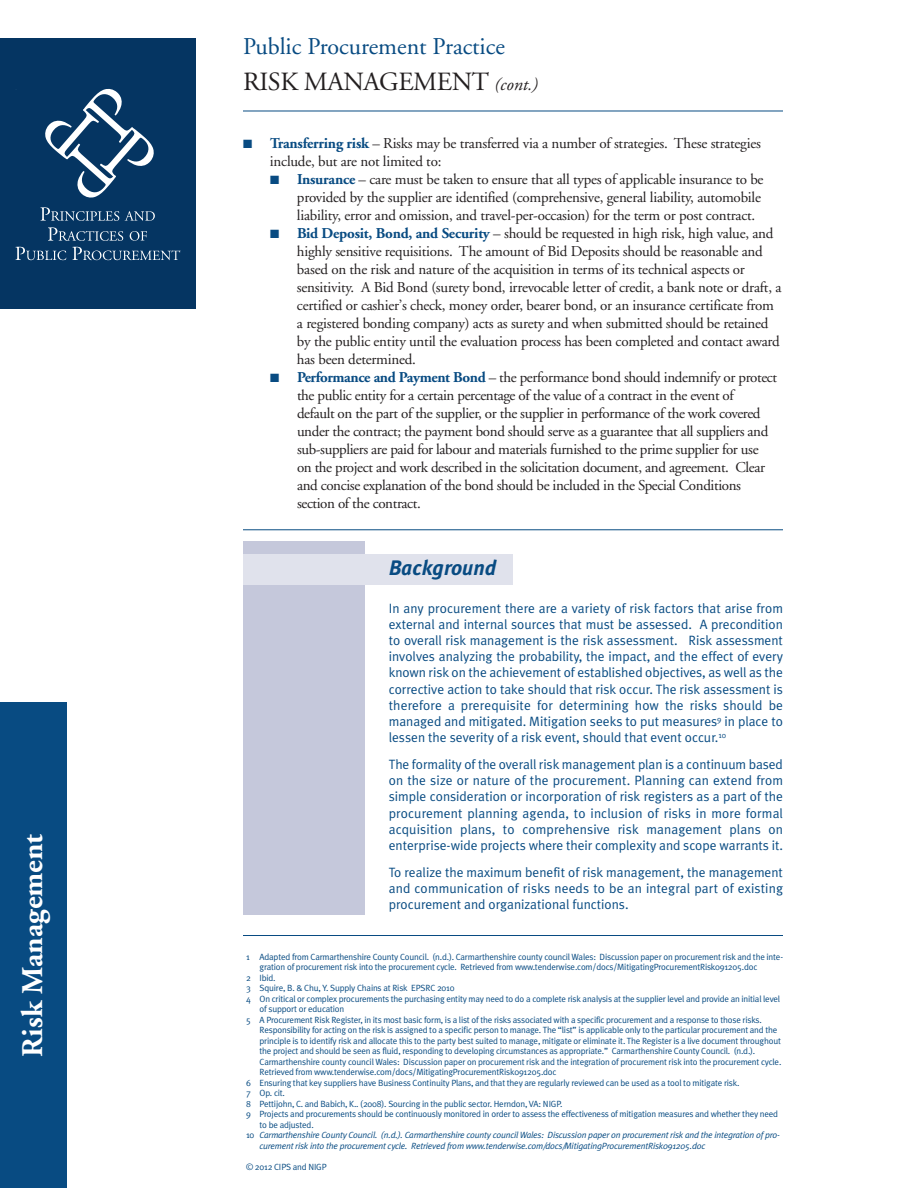
<style>
.page{position:relative;width:918px;height:1188px;background:#fff}
.page>*{position:absolute;margin:0;border:0;box-sizing:border-box;transform-origin:0 0}
.t1{font:700 30px "Adobe Garamond";color:#fff}
.t2{font:26.25px "Adobe Garamond";letter-spacing:-.015em;color:#231f20}
.t3{font:24px "Adobe Garamond";color:#084b82}
.t4{font:italic 700 21px "Meta Plus";color:#084b82}
.t5{font:italic 18px "Adobe Garamond";color:#231f20}
.t6{font:15px/18px "Adobe Garamond";letter-spacing:-.015em;color:#231f20}
.t7{font:13.5px/16.2px "Meta Plus Normal";color:#084b82;text-align:justify}
.t8{font:9px "Meta Plus Normal";letter-spacing:-.02em;color:#084b82}
.t9{font:italic 9px "Meta Plus Normal";letter-spacing:-.02em;color:#084b82}
.s1{color:#084b82}
.s2{font-weight:700;color:#084b82}
.s3{font-style:normal}
</style>
<div class="page">
<div style="left:243px;top:542px;width:121px;height:373px;background:#c5c8db"></div>
<div style="left:243px;top:555px;width:270px;height:30px;background:#e0e2ec"></div>
<hr style="left:243px;top:935px;width:540px;height:1px;background:#084b82">
<hr style="left:243px;top:529px;width:540px;height:1px;background:#084b82">
<div style="left:0;top:702px;width:67px;height:486px;background:#084b82"></div>
<div style="left:0;top:39px;width:196px;height:270px;background:#053562"></div>
<svg style="left:45px;top:89px;width:109px;height:109px"></svg>
<svg style="left:40px;top:207px;width:79px;height:14px"></svg>
<svg style="left:125px;top:211px;width:30px;height:10px"></svg>
<svg style="left:48px;top:227px;width:75px;height:14px"></svg>
<svg style="left:130px;top:231px;width:17px;height:10px"></svg>
<svg style="left:16px;top:247px;width:50px;height:13px"></svg>
<svg style="left:72px;top:247px;width:108px;height:13px"></svg>
<hr style="left:243px;top:111px;width:540px;height:1px;background:#084b82">
<h1 class="t1" style="left:21px;top:1057px;width:225px;rotate:-90deg">Risk Management</h1>
<h3 class="t3" style="left:243px;top:37px;width:263px">Public Procurement Practice</h3>
<h2 class="t2" style="left:243px;top:71px;width:248px">RISK MANAGEMENT</h2>
<h3 class="t5" style="left:494px;top:77px;width:45px">(cont.)</h3>
<h3 class="t6" style="left:270px;top:136px;width:492px;text-indent:-27px"><span class="s1">■</span> <span class="s2">Transferring risk</span> – Risks may be transferred via a number of strategies. These strategies include, but are not limited to:</h3>
<p class="t6" style="left:297px;top:172px;width:468px;text-indent:-27px"><span class="s1">■</span> <span class="s2">Insurance</span> – care must be taken to ensure that all types of applicable insurance to be provided by the supplier are identified (comprehensive, general liability, automobile liability, error and omission, and travel-per-occasion) for the term or post contract.</p>
<p class="t6" style="left:297px;top:226px;width:486px;text-indent:-27px"><span class="s1">■</span> <span class="s2">Bid Deposit, Bond, and Security</span> – should be requested in high risk, high value, and highly sensitive requisitions. The amount of Bid Deposits should be reasonable and based on the risk and nature of the acquisition in terms of its technical aspects or sensitivity. A Bid Bond (surety bond, irrevocable letter of credit, a bank note or draft, a certified or cashier’s check, money order, bearer bond, or an insurance certificate from a registered bonding company) acts as surety and when submitted should be retained by the public entity until the evaluation process has been completed and contact award has been determined.</p>
<p class="t6" style="left:297px;top:370px;width:482px;text-indent:-27px"><span class="s1">■</span> <span class="s2">Performance and Payment Bond</span> – the performance bond should indemnify or protect the public entity for a certain percentage of the value of a contract in the event of<br>default on the part of the supplier, or the supplier in performance of the work covered under the contract; the payment bond should serve as a guarantee that all suppliers and sub-suppliers are paid for labour and materials furnished to the prime supplier for use on the project and work described in the solicitation document, and agreement. Clear and concise explanation of the bond should be included in the Special Conditions section of the contract.</p>
<h3 class="t4" style="left:389px;top:556px;width:109px">Background</h3>
<p class="t7" style="left:389px;top:600px;width:396px">In any procurement there are a variety of risk factors that arise from external and internal sources that must be assessed. A precondition to overall risk management is the risk assessment. Risk assessment involves analyzing the probability, the impact, and the effect of every known risk on the achievement of established objectives, as well as the corrective action to take should that risk occur. The risk assessment is therefore a prerequisite for determining how the risks should be managed and mitigated. Mitigation seeks to put measures<sup>9</sup> in place to lessen the severity of a risk event, should that event occur.<sup>10</sup></p>
<p class="t7" style="left:389px;top:756px;width:396px">The formality of the overall risk management plan is a continuum based on the size or nature of the procurement. Planning can extend from simple consideration or incorporation of risk registers as a part of the procurement planning agenda, to inclusion of risks in more formal acquisition plans, to comprehensive risk management plans on enterprise-wide projects where their complexity and scope warrants it.</p>
<h3 class="t7" style="left:389px;top:864px;width:396px">To realize the maximum benefit of risk management, the management and communication of risks needs to be an integral part of existing procurement and organizational functions.</h3>
<p class="t8" style="left:246px;top:951px;width:538px">1 Adapted from Carmarthenshire County Council. (n.d.). Carmarthenshire county council Wales: Discussion paper on procurement risk and the inte-</p>
<p class="t8" style="left:260px;top:962px;width:499px">gration of procurement risk into the procurement cycle. Retrieved from www.tenderwise.com/docs/MitigatingProcurementRisk091205.doc</p>
<p class="t8" style="left:246px;top:972px;width:31px">2 Ibid.</p>
<p class="t8" style="left:246px;top:983px;width:210px">3 Squire, B. &amp; Chu, Y. Supply Chains at Risk EPSRC 2010</p>
<p class="t8" style="left:246px;top:993px;width:536px">4 On critical or complex procurements the purchasing entity may need to do a complete risk analysis at the supplier level and provide an initial level</p>
<p class="t8" style="left:260px;top:1004px;width:86px">of support or education</p>
<p class="t8" style="left:246px;top:1014px;width:517px">5 A Procurement Risk Register, in its most basic form, is a list of the risks associated with a specific procurement and a response to those risks.</p>
<p class="t8" style="left:260px;top:1025px;width:519px">Responsibility for acting on the risk is assigned to a specific person to manage. The “list” is applicable only to the particular procurement and the</p>
<p class="t8" style="left:260px;top:1035px;width:523px">principle is to identify risk and allocate this to the party best suited to manage, mitigate or eliminate it. The Register is a live document throughout</p>
<p class="t8" style="left:260px;top:1046px;width:497px">the project and should be seen as fluid, responding to developing circumstances as appropriate.” Carmarthenshire County Council. (n.d.).</p>
<p class="t8" style="left:260px;top:1056px;width:523px">Carmarthenshire county council Wales: Discussion paper on procurement risk and the integration of procurement risk into the procurement cycle.</p>
<p class="t8" style="left:260px;top:1067px;width:299px">Retrieved from www.tenderwise.com/docs/MitigatingProcurementRisk091205.doc</p>
<p class="t8" style="left:246px;top:1077px;width:495px">6 Ensuring that key suppliers have Business Continuity Plans, and that they are regularly reviewed can be used as a tool to mitigate risk.</p>
<p class="t8" style="left:246px;top:1088px;width:40px">7 Op. cit.</p>
<p class="t8" style="left:246px;top:1098px;width:318px">8 Pettijohn, C. and Babich, K.. (2008). Sourcing in the public sector. Herndon, VA: NIGP.</p>
<p class="t8" style="left:246px;top:1109px;width:534px">9 Projects and procurements should be continuously monitored in order to assess the effectiveness of mitigation measures and whether they need</p>
<p class="t8" style="left:260px;top:1119px;width:56px">to be adjusted.</p>
<p class="t9" style="left:246px;top:1130px;width:535px"><span class="s3">10</span> Carmarthenshire County Council. (n.d.). Carmarthenshire county council Wales: Discussion paper on procurement risk and the integration of pro-</p>
<p class="t9" style="left:260px;top:1140px;width:447px">curement risk into the procurement cycle. Retrieved from www.tenderwise.com/docs/MitigatingProcurementRisk091205.doc</p>
<p class="t8" style="left:246px;top:1161px;width:82px">© 2012 CIPS and NIGP</p>
</div>
